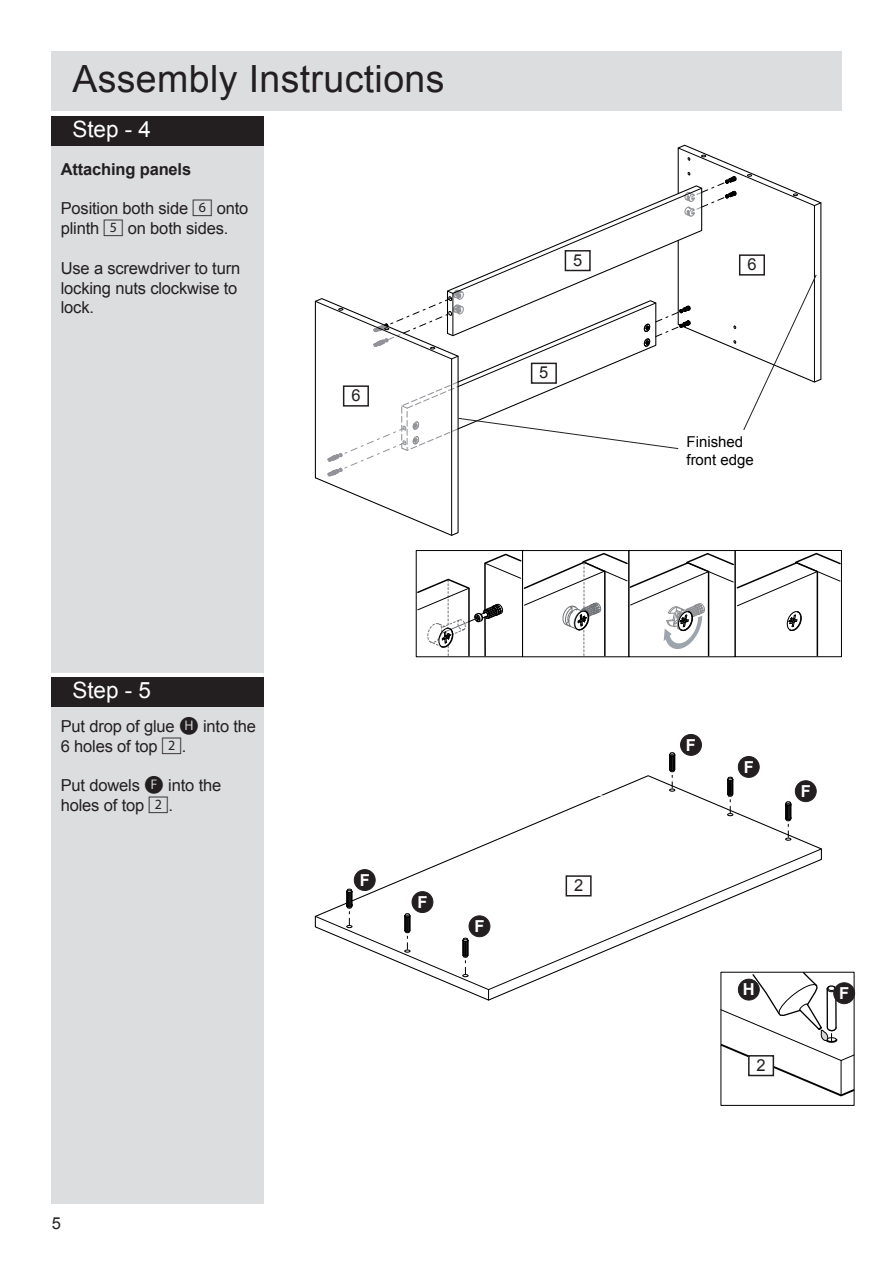
<style>
.page{position:relative;width:893px;height:1263px;background:#fff}
.page>*{position:absolute;margin:0;border:0;box-sizing:border-box;transform-origin:0 0}
.t1{font:37.5px "Arial";letter-spacing:.01em;color:#231f20}
.t2{font:22.5px "Arial";color:#fff}
.t3{font:16.5px/19.8px "Arial";letter-spacing:-.01em;color:#231f20}
.t4{font:700 16.5px "Arial";letter-spacing:-.01em;color:#231f20}
.t5{font:700 16.5px "Arial";color:#fff}
.t6{font:15px/18px "Arial";color:#000}
.s1{font-family:"Nijpels"}
</style>
<div class="page">
<svg style="left:416px;top:552px;width:426px;height:105px"></svg>
<div style="left:51px;top:116px;width:213px;height:1087px;background:#dcdddf"></div>
<div style="left:51px;top:116px;width:213px;height:30px;background:#231f20"></div>
<div style="left:51px;top:51px;width:791px;height:60px;background:#dcdddf"></div>
<div style="left:51px;top:673px;width:213px;height:5px;background:#fff"></div>
<div style="left:51px;top:677px;width:213px;height:30px;background:#231f20"></div>
<svg style="left:314px;top:774px;width:508px;height:227px"></svg>
<svg style="left:668px;top:752px;width:8px;height:40px"></svg>
<svg style="left:726px;top:776px;width:8px;height:41px"></svg>
<svg style="left:784px;top:801px;width:8px;height:40px"></svg>
<svg style="left:315px;top:888px;width:174px;height:112px"></svg>
<svg style="left:720px;top:972px;width:135px;height:125px"></svg>
<div style="left:681px;top:734px;width:20px;height:21px;background:#231f20;border-radius:50%"></div>
<div style="left:680px;top:734px;width:22px;height:21px;border:1px solid #231f20;border-radius:50%"></div>
<div style="left:738px;top:756px;width:21px;height:21px;background:#231f20;border-radius:50%"></div>
<div style="left:738px;top:756px;width:21px;height:21px;border:1px solid #231f20;border-radius:50%"></div>
<div style="left:795px;top:781px;width:21px;height:21px;background:#231f20;border-radius:50%"></div>
<div style="left:795px;top:780px;width:21px;height:22px;border:1px solid #231f20;border-radius:50%"></div>
<div style="left:834px;top:983px;width:21px;height:21px;background:#231f20;border-radius:50%"></div>
<div style="left:833px;top:982px;width:22px;height:22px;border:1px solid #231f20;border-radius:50%"></div>
<div style="left:354px;top:869px;width:21px;height:21px;background:#231f20;border-radius:50%"></div>
<div style="left:354px;top:869px;width:21px;height:22px;border:1px solid #231f20;border-radius:50%"></div>
<div style="left:412px;top:892px;width:21px;height:20px;background:#231f20;border-radius:50%"></div>
<div style="left:412px;top:891px;width:21px;height:22px;border:1px solid #231f20;border-radius:50%"></div>
<div style="left:469px;top:916px;width:21px;height:21px;background:#231f20;border-radius:50%"></div>
<div style="left:469px;top:916px;width:21px;height:21px;border:1px solid #231f20;border-radius:50%"></div>
<div style="left:738px;top:979px;width:21px;height:21px;background:#231f20;border-radius:50%"></div>
<div style="left:738px;top:979px;width:21px;height:21px;border:1px solid #231f20;border-radius:50%"></div>
<svg style="left:597px;top:794px;width:12px;height:4px"></svg>
<svg style="left:314px;top:144px;width:508px;height:392px"></svg>
<div style="left:565px;top:876px;width:25px;height:20px;background:#fff"></div>
<div style="left:566px;top:875px;width:26px;height:21px;border:2px solid #231f20"></div>
<div style="left:748px;top:1056px;width:25px;height:19px;background:#fff"></div>
<div style="left:748px;top:1055px;width:26px;height:21px;border:2px solid #231f20"></div>
<h1 class="t1" style="left:72px;top:55px;width:374px">Assembly Instructions</h1>
<h2 class="t2" style="left:72px;top:115px;width:80px">Step - 4</h2>
<p class="t4" style="left:61px;top:158px;width:132px">Attaching panels</p>
<p class="t3" style="left:61px;top:199px;width:189px">Position both side <span class="s1">6</span> onto plinth <span class="s1">5</span> on both sides.</p>
<p class="t3" style="left:61px;top:258px;width:181px">Use a screwdriver to turn locking nuts clockwise to lock.</p>
<p class="t3" style="left:351px;top:386px;width:11px">6</p>
<p class="t3" style="left:573px;top:250px;width:11px">5</p>
<p class="t3" style="left:539px;top:363px;width:11px">5</p>
<h2 class="t2" style="left:72px;top:676px;width:80px">Step - 5</h2>
<p class="t3" style="left:61px;top:716px;width:197px">Put drop of glue <span class="s1">H</span> into the<br>6 holes of top <span class="s1">2</span>.</p>
<p class="t3" style="left:61px;top:776px;width:162px">Put dowels <span class="s1">F</span> into the holes of top <span class="s1">2</span>.</p>
<p class="t5" style="left:360px;top:869px;width:12px">F</p>
<p class="t5" style="left:417px;top:891px;width:12px">F</p>
<p class="t5" style="left:474px;top:915px;width:12px">F</p>
<p class="t3" style="left:574px;top:875px;width:11px">2</p>
<p class="t3" style="left:52px;top:1213px;width:11px">5</p>
<p class="t3" style="left:747px;top:255px;width:11px">6</p>
<p class="t6" style="left:687px;top:433px;width:69px">Finished front edge</p>
<p class="t5" style="left:686px;top:734px;width:12px">F</p>
<p class="t5" style="left:744px;top:756px;width:12px">F</p>
<p class="t5" style="left:801px;top:780px;width:12px">F</p>
<p class="t5" style="left:743px;top:979px;width:13px">H</p>
<p class="t3" style="left:756px;top:1055px;width:11px">2</p>
<p class="t5" style="left:839px;top:982px;width:12px">F</p>
</div>
